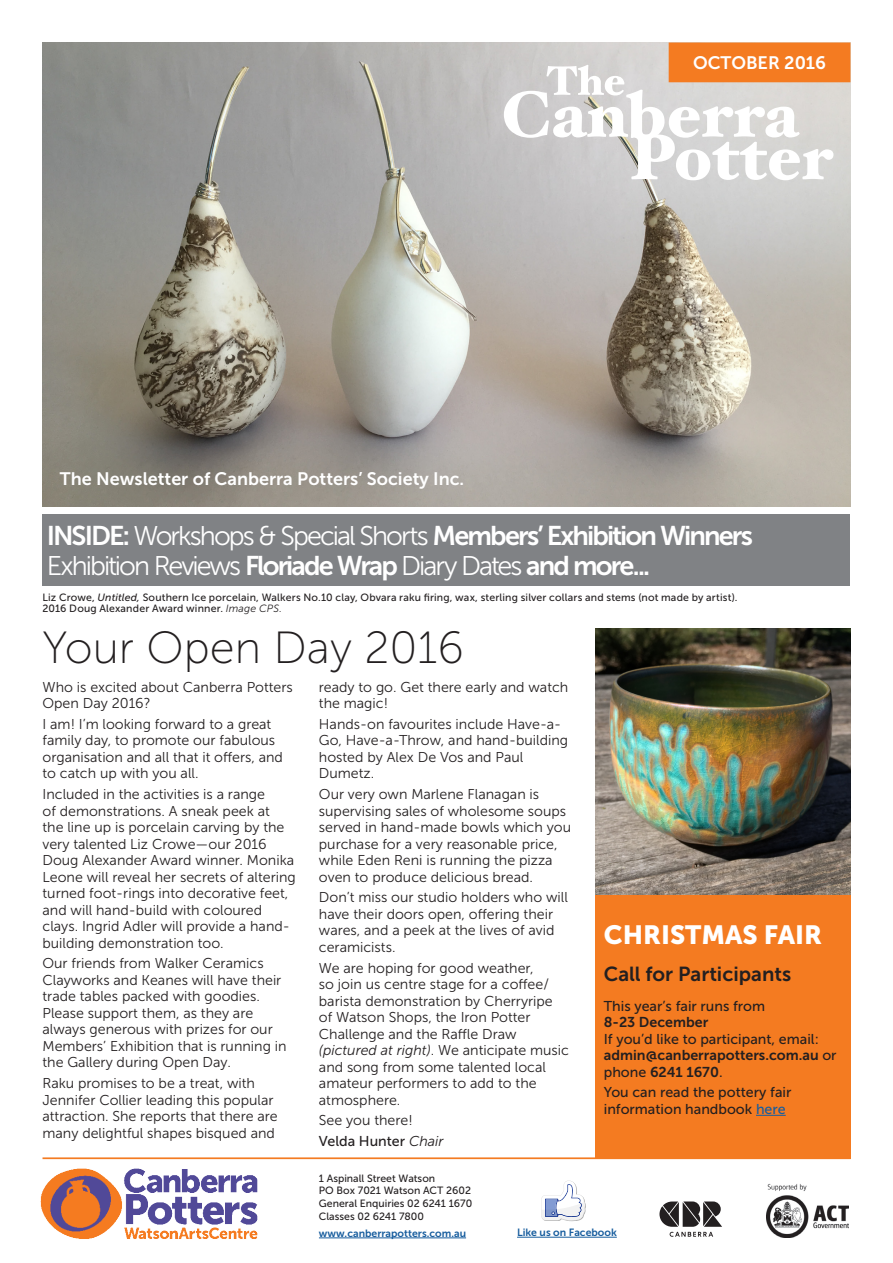
<style>
.page{position:relative;width:893px;height:1263px;background:#fff}
.page>*{position:absolute;margin:0;border:0;box-sizing:border-box;transform-origin:0 0}
.Heading_A{font:45px "Museo Sans 100";color:#231f20}
.t1{font:27px/30px "Museo Sans 700";letter-spacing:-.07em;color:#fff}
.body_text_300{font:26.25px "Museo Sans 900";color:#fff}
.body_text_300-2{font:20.25px "Museo Sans 700";color:#231f20}
.t2{font:18px "Museo Sans 700";color:#fff}
.body_text_300-3{font:14.25px/16.5px "Museo Sans 300";color:#231f20}
.body_text_300-4{font:14.25px/16.5px "Museo Sans 500";color:#231f20}
.t3{font:10.5px/12.8px "Museo Sans 500";letter-spacing:.005em;color:#231f20}
.t4{font:10.5px "Museo Sans 700";color:#175d9e}
.s1{font-family:"Museo Sans 300"}
.s2{font-style:italic}
.s3{font-family:"Museo Sans 300";font-style:italic}
.s4{font-family:"Museo Sans 700"}
.s5{color:#175d9e}
</style>
<div class="page">
<hr style="left:319px;top:1237px;width:147px;height:1px;background:#175d9e">
<hr style="left:43px;top:1157px;width:807px;height:2px;background:#f47b21">
<img style="left:766px;top:1183px;width:82px;height:54px">
<svg style="left:659px;top:1201px;width:63px;height:36px"></svg>
<svg style="left:541px;top:1181px;width:45px;height:40px"></svg>
<hr style="left:517px;top:1237px;width:100px;height:1px;background:#175d9e">
<img style="left:40px;top:1157px;width:242px;height:82px">
<img style="left:43px;top:43px;width:807px;height:463px">
<svg style="left:504px;top:65px;width:329px;height:115px"></svg>
<div style="left:669px;top:43px;width:181px;height:39px;background:#f47b21"></div>
<div style="left:43px;top:514px;width:807px;height:72px;background:#808285"></div>
<img style="left:595px;top:629px;width:255px;height:266px">
<div style="left:595px;top:895px;width:255px;height:264px;background:#f47b21"></div>
<hr style="left:756px;top:1115px;width:30px;height:1px;background:#175d9e">
<p class="t2" style="left:60px;top:468px;width:406px">The Newsletter of Canberra Potters’ Society Inc.</p>
<p class="t2" style="left:693px;top:53px;width:134px">OCTOBER 2016</p>
<p class="t1" style="left:47px;top:521px;width:708px">INSIDE: <span class="s1">Workshops &amp; Special Shorts</span> Members’ Exhibition Winners<br><span class="s1">Exhibition Reviews</span> Floriade Wrap <span class="s1">Diary Dates</span> and more...</p>
<p class="t3" style="left:43px;top:592px;width:696px;line-height:10.5px">Liz Crowe, <span class="s2">Untitled,</span> Southern Ice porcelain, Walkers No.10 clay, Obvara raku firing, wax, sterling silver collars and stems (not made by artist).<br>2016 Doug Alexander Award winner. <span class="s3">Image CPS.</span></p>
<p class="Heading_A" style="left:43px;top:623px;width:423px">Your Open Day 2016</p>
<p class="body_text_300-3" style="left:43px;top:678px;width:252px">Who is excited about Canberra Potters<br>Open Day 2016?</p>
<p class="body_text_300-3" style="left:43px;top:716px;width:242px">I am! I’m looking forward to a great family day, to promote our fabulous organisation and all that it offers, and to catch up with you all.</p>
<p class="body_text_300-3" style="left:43px;top:786px;width:255px">Included in the activities is a range<br>of demonstrations. A sneak peek at<br>the line up is porcelain carving by the very talented Liz Crowe—our 2016<br>Doug Alexander Award winner. Monika Leone will reveal her secrets of altering turned foot-rings into decorative feet, and will hand-build with coloured clays. Ingrid Adler will provide a hand&shy;building demonstration too.</p>
<p class="body_text_300-3" style="left:43px;top:955px;width:246px">Our friends from Walker Ceramics Clayworks and Keanes will have their trade tables packed with goodies.<br>Please support them, as they are always generous with prizes for our Members’ Exhibition that is running in the Gallery during Open Day.</p>
<p class="body_text_300-3" style="left:43px;top:1075px;width:237px">Raku promises to be a treat, with Jennifer Collier leading this popular attraction. She reports that there are many delightful shapes bisqued and</p>
<p class="body_text_300-3" style="left:319px;top:678px;width:251px">ready to go. Get there early and watch the magic!</p>
<p class="body_text_300-3" style="left:319px;top:716px;width:251px">Hands-on favourites include Have-a-<br>Go, Have-a-Throw, and hand-building hosted by Alex De Vos and Paul<br>Dumetz.</p>
<p class="body_text_300-3" style="left:319px;top:786px;width:254px">Our very own Marlene Flanagan is supervising sales of wholesome soups served in hand-made bowls which you purchase for a very reasonable price, while Eden Reni is running the pizza oven to produce delicious bread.</p>
<p class="body_text_300-3" style="left:319px;top:889px;width:250px">Don’t miss our studio holders who will have their doors open, offering their wares, and a peek at the lives of avid ceramicists.</p>
<p class="body_text_300-3" style="left:319px;top:959px;width:252px">We are hoping for good weather,<br>so join us centre stage for a coffee/ barista demonstration by Cherryripe of Watson Shops, the Iron Potter<br>Challenge and the Raffle Draw <span class="s2">(pictured at right)</span>. We anticipate music and song from some talented local amateur performers to add to the atmosphere.</p>
<p class="body_text_300-3" style="left:319px;top:1112px;width:95px">See you there!</p>
<p class="body_text_300-4" style="left:319px;top:1133px;width:126px">Velda Hunter <span class="s3">Chair</span></p>
<p class="body_text_300" style="left:604px;top:920px;width:220px">CHRISTMAS FAIR</p>
<p class="body_text_300-2" style="left:604px;top:963px;width:189px">Call for Participants</p>
<p class="body_text_300-4" style="left:604px;top:997px;width:234px">This year’s fair runs from<br><span class="s4">8-23 December<br></span>If you’d like to participant, email: <span class="s4">admin@canberrapotters.com.au</span> or phone <span class="s4">6241 1670</span>.</p>
<p class="body_text_300-4" style="left:604px;top:1084px;width:189px">You can read the pottery fair information handbook <span class="s5">here</span></p>
<p class="t3" style="left:319px;top:1171px;width:154px">1 Aspinall Street Watson<br>PO Box 7021 Watson ACT 2602</p>
<p class="t3" style="left:319px;top:1197px;width:155px">General Enquiries 02 6241 1670<br>Classes 02 6241 7800</p>
<p class="t4" style="left:319px;top:1227px;width:149px">www.canberrapotters.com.au</p>
<p class="t4" style="left:517px;top:1227px;width:101px">Like us on Facebook</p>
</div>
